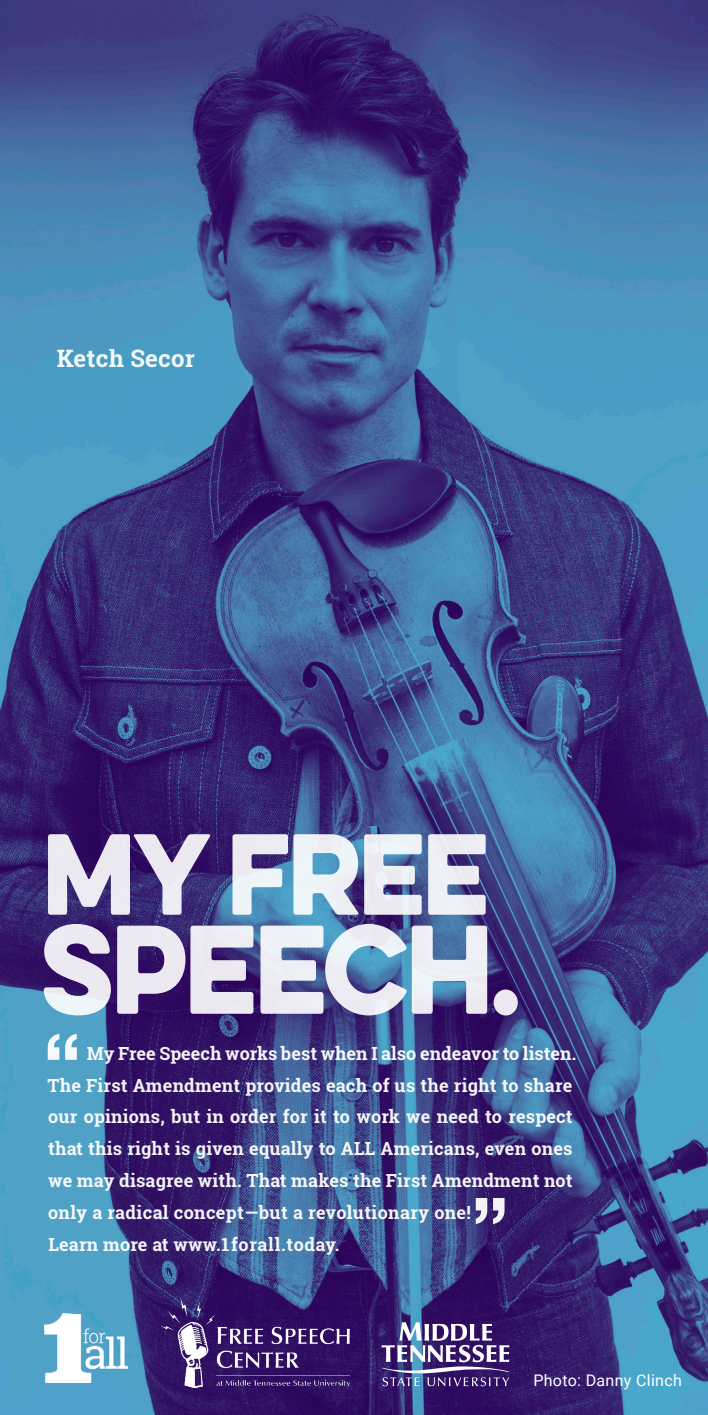
<style>
.page{position:relative;width:708px;height:1415px;background:#fff}
.page>*{position:absolute;margin:0;border:0;box-sizing:border-box;transform-origin:0 0}
.t1{font:113px "Eveleth Clean";letter-spacing:-.03em;color:#fff;scale:.93 1}
.t2{font:103.2px "Eveleth Clean";letter-spacing:-.03em;color:#fff;scale:.93 1}
.t3{font:700 24px "Roboto Slab";letter-spacing:.01em;color:#fff}
.t4{font:700 18px/31.8px "Roboto Slab";letter-spacing:.01em;color:#fff}
.t5{font:16px "Roboto";letter-spacing:.02em;color:#fff}
.s1{font-size:103.2px}
</style>
<div class="page">
<img style="left:0;top:0;width:707px;height:1414px">
<svg style="left:381px;top:1321px;width:128px;height:64px"></svg>
<img style="left:44px;top:1313px;width:83px;height:69px">
<img style="left:161px;top:1297px;width:188px;height:90px">
<svg style="left:48px;top:1033px;width:29px;height:26px"></svg>
<svg style="left:475px;top:1197px;width:29px;height:26px"></svg>
<h3 class="t3" style="left:56px;top:342px;width:140px">Ketch Secor</h3>
<h2 class="t2" style="left:42px;top:794px;width:481px">MY FREE</h2>
<h1 class="t1" style="left:40px;top:882px;width:518px">SPEECH<span class="s1">.</span></h1>
<p class="t4" style="left:47px;top:1036px;width:530px;text-indent:39px">My Free Speech works best when I also endeavor to listen.<br>The First Amendment provides each of us the right to share our opinions, but in order for it to work we need to respect that this right is given equally to ALL Americans, even ones we may disagree with. That makes the First Amendment not only a radical concept—but a revolutionary one!<br>Learn more at www.1forall.today.</p>
<p class="t5" style="left:533px;top:1369px;width:150px">Photo: Danny Clinch</p>
</div>
